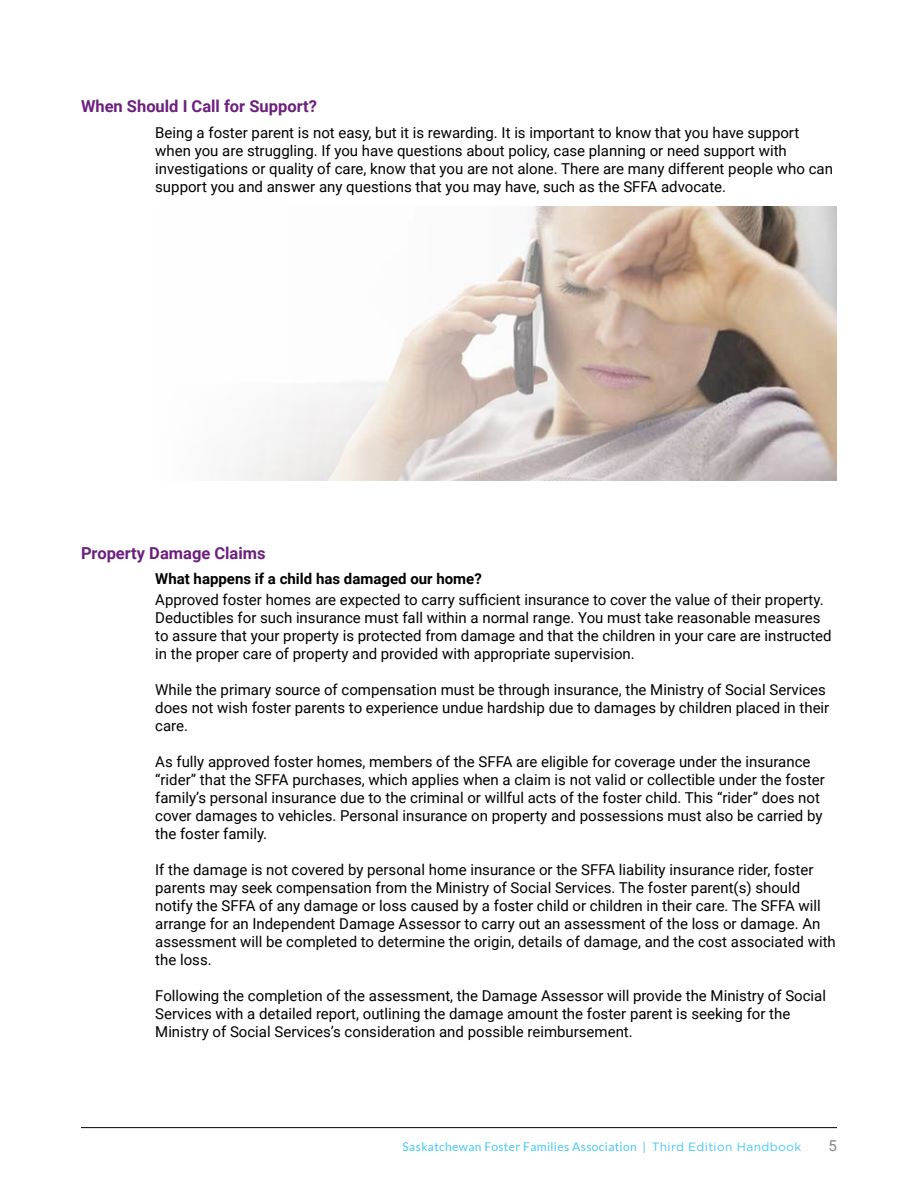
<style>
.page{position:relative;width:918px;height:1188px;background:#fff}
.page>*{position:absolute;margin:0;border:0;box-sizing:border-box;transform-origin:0 0}
.t1{font:700 16.5px "Roboto";color:#6c207e}
.t2{font:15px/18px "Roboto";color:#000}
.t3{font:700 15px "Roboto";color:#000}
.t4{font:15px "Roboto";color:#808285}
.t5{font:12px "Lato";letter-spacing:.03em;color:#44c8f5}
.s1{font-family:"Gotham"}
</style>
<div class="page">
<hr style="left:81px;top:1127px;width:756px;height:1px;background:#000">
<img style="left:235px;top:206px;width:602px;height:274px">
<p class="t1" style="left:81px;top:95px;width:237px">When Should I Call for Support?</p>
<p class="t2" style="left:155px;top:123px;width:679px">Being a foster parent is not easy, but it is rewarding. It is important to know that you have support when you are struggling. If you have questions about policy, case planning or need support with investigations or quality of care, know that you are not alone. There are many different people who can support you and answer any questions that you may have, such as the SFFA advocate.</p>
<p class="t1" style="left:81px;top:541px;width:186px">Property Damage Claims</p>
<p class="t3" style="left:155px;top:568px;width:328px">What happens if a child has damaged our home?</p>
<p class="t2" style="left:155px;top:590px;width:678px">Approved foster homes are expected to carry sufficient insurance to cover the value of their property.<br>Deductibles for such insurance must fall within a normal range. You must take reasonable measures to assure that your property is protected from damage and that the children in your care are instructed in the proper care of property and provided with appropriate supervision.</p>
<p class="t2" style="left:155px;top:680px;width:676px">While the primary source of compensation must be through insurance, the Ministry of Social Services does not wish foster parents to experience undue hardship due to damages by children placed in their care.</p>
<p class="t2" style="left:155px;top:752px;width:671px">As fully approved foster homes, members of the SFFA are eligible for coverage under the insurance “rider” that the SFFA purchases, which applies when a claim is not valid or collectible under the foster family’s personal insurance due to the criminal or willful acts of the foster child. This “rider” does not cover damages to vehicles. Personal insurance on property and possessions must also be carried by the foster family.</p>
<p class="t2" style="left:155px;top:860px;width:682px">If the damage is not covered by personal home insurance or the SFFA liability insurance rider, foster parents may seek compensation from the Ministry of Social Services. The foster parent(s) should notify the SFFA of any damage or loss caused by a foster child or children in their care. The SFFA will arrange for an Independent Damage Assessor to carry out an assessment of the loss or damage. An assessment will be completed to determine the origin, details of damage, and the cost associated with the loss.</p>
<p class="t2" style="left:155px;top:986px;width:672px">Following the completion of the assessment, the Damage Assessor will provide the Ministry of Social<br>Services with a detailed report, outlining the damage amount the foster parent is seeking for the<br>Ministry of Social Services’s consideration and possible reimbursement.</p>
<p class="t5" style="left:403px;top:1140px;width:400px">Saskatchewan Foster Families Association | <span class="s1">Third Edition Handbook</span></p>
<p class="t4" style="left:829px;top:1135px;width:10px">5</p>
</div>
